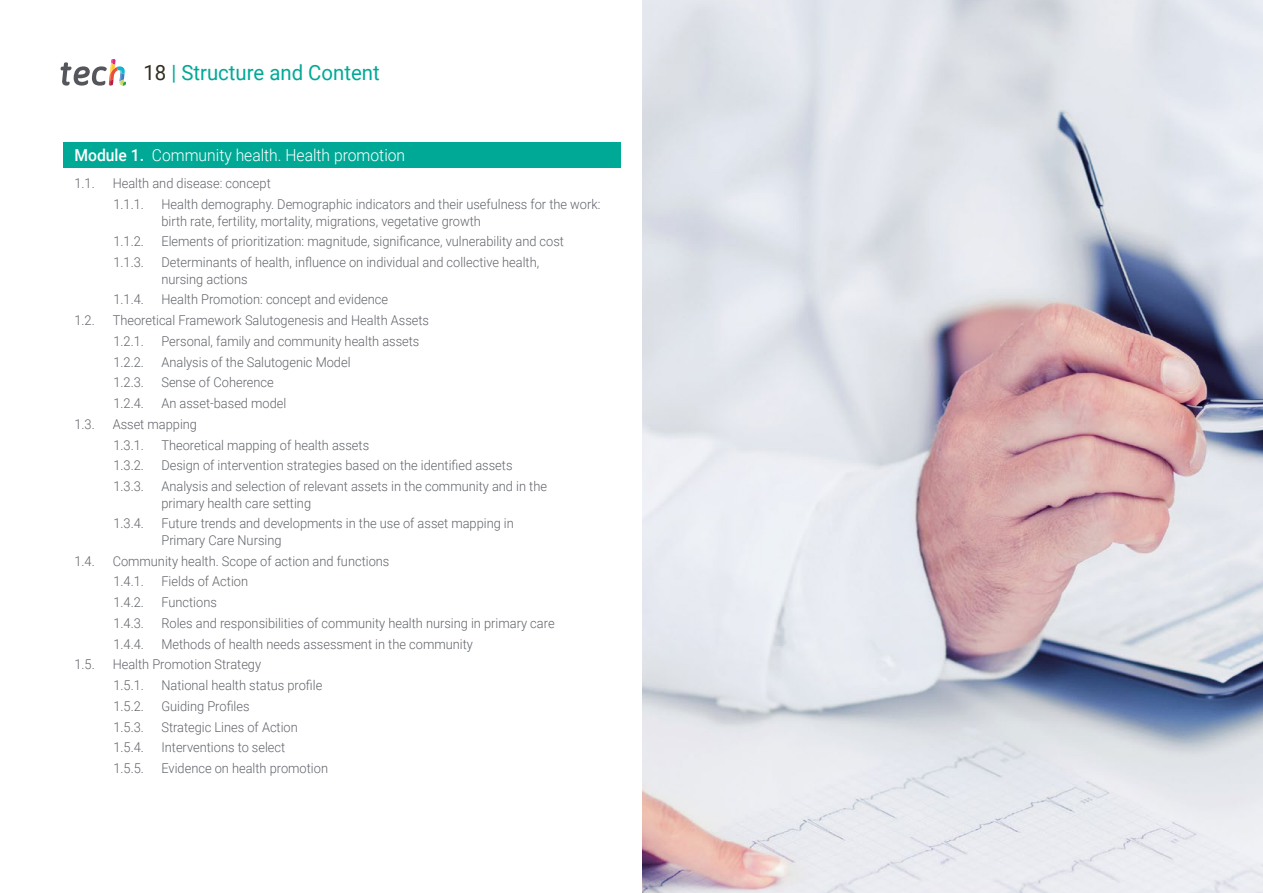
<style>
.page{position:relative;width:1263px;height:893px;background:#fff}
.page>*{position:absolute;margin:0;border:0;box-sizing:border-box;transform-origin:0 0}
.t1{font:21px "Roboto";color:#00a996}
.t2{font:300 16.5px "Roboto";color:#fff;scale:.95 1}
.t3{font:300 13.5px/20.7px "Roboto";color:#61646a;scale:.95 1}
.s1{color:#312e20}
.s2{font-weight:500}
</style>
<div class="page">
<svg style="left:61px;top:59px;width:65px;height:27px"></svg>
<div style="left:63px;top:142px;width:558px;height:25px;background:#00a996"></div>
<img style="left:642px;top:0;width:621px;height:893px">
<h1 class="t1" style="left:144px;top:57px;width:238px"><span class="s1">18</span> | Structure and Content</h1>
<p class="t2" style="left:74px;top:144px;width:350px"><span class="s2">Module 1.</span> Community health. Health promotion</p>
<p class="t3" style="left:74px;top:173px;width:23px">1.1.</p>
<p class="t3" style="left:113px;top:173px;width:168px">Health and disease: concept<br>1.1.1.</p>
<p class="t3" style="left:161px;top:196px;width:464px;line-height:16.5px">Health demography. Demographic indicators and their usefulness for the work: birth rate, fertility, mortality, migrations, vegetative growth</p>
<p class="t3" style="left:113px;top:231px;width:34px">1.1.2.</p>
<p class="t3" style="left:161px;top:231px;width:425px">Elements of prioritization: magnitude, significance, vulnerability and cost</p>
<p class="t3" style="left:113px;top:251px;width:34px">1.1.3.</p>
<p class="t3" style="left:161px;top:254px;width:399px;line-height:16.5px">Determinants of health, influence on individual and collective health, nursing actions</p>
<p class="t3" style="left:113px;top:289px;width:34px">1.1.4.</p>
<p class="t3" style="left:161px;top:289px;width:240px">Health Promotion: concept and evidence</p>
<p class="t3" style="left:74px;top:309px;width:23px">1.2.</p>
<p class="t3" style="left:113px;top:309px;width:335px">Theoretical Framework Salutogenesis and Health Assets<br>1.2.1.</p>
<p class="t3" style="left:161px;top:330px;width:273px">Personal, family and community health assets</p>
<p class="t3" style="left:113px;top:351px;width:34px">1.2.2.</p>
<p class="t3" style="left:161px;top:351px;width:201px">Analysis of the Salutogenic Model</p>
<p class="t3" style="left:113px;top:372px;width:34px">1.2.3.</p>
<p class="t3" style="left:161px;top:372px;width:120px">Sense of Coherence</p>
<p class="t3" style="left:113px;top:392px;width:34px">1.2.4.</p>
<p class="t3" style="left:161px;top:392px;width:133px">An asset-based model</p>
<p class="t3" style="left:74px;top:413px;width:23px">1.3.</p>
<p class="t3" style="left:113px;top:413px;width:90px">Asset mapping<br>1.3.1.</p>
<p class="t3" style="left:161px;top:434px;width:220px">Theoretical mapping of health assets</p>
<p class="t3" style="left:113px;top:455px;width:34px">1.3.2.</p>
<p class="t3" style="left:161px;top:455px;width:371px">Design of intervention strategies based on the identified assets</p>
<p class="t3" style="left:113px;top:475px;width:34px">1.3.3.</p>
<p class="t3" style="left:161px;top:478px;width:407px;line-height:16.5px">Analysis and selection of relevant assets in the community and in the primary health care setting</p>
<p class="t3" style="left:113px;top:513px;width:34px">1.3.4.</p>
<p class="t3" style="left:161px;top:515px;width:372px;line-height:16.5px">Future trends and developments in the use of asset mapping in<br>Primary Care Nursing</p>
<p class="t3" style="left:74px;top:550px;width:23px">1.4.</p>
<p class="t3" style="left:113px;top:550px;width:293px">Community health. Scope of action and functions<br>1.4.1.</p>
<p class="t3" style="left:161px;top:571px;width:93px">Fields of Action</p>
<p class="t3" style="left:113px;top:591px;width:34px">1.4.2.</p>
<p class="t3" style="left:161px;top:591px;width:60px">Functions</p>
<p class="t3" style="left:113px;top:612px;width:34px">1.4.3.</p>
<p class="t3" style="left:161px;top:612px;width:415px">Roles and responsibilities of community health nursing in primary care</p>
<p class="t3" style="left:113px;top:633px;width:34px">1.4.4.</p>
<p class="t3" style="left:161px;top:633px;width:329px">Methods of health needs assessment in the community</p>
<p class="t3" style="left:74px;top:654px;width:23px">1.5.</p>
<p class="t3" style="left:113px;top:654px;width:158px">Health Promotion Strategy<br>1.5.1.</p>
<p class="t3" style="left:161px;top:674px;width:171px">National health status profile</p>
<p class="t3" style="left:113px;top:695px;width:34px">1.5.2.</p>
<p class="t3" style="left:161px;top:695px;width:94px">Guiding Profiles</p>
<p class="t3" style="left:113px;top:716px;width:34px">1.5.3.</p>
<p class="t3" style="left:161px;top:716px;width:145px">Strategic Lines of Action</p>
<p class="t3" style="left:113px;top:737px;width:34px">1.5.4.</p>
<p class="t3" style="left:161px;top:737px;width:132px">Interventions to select</p>
<p class="t3" style="left:113px;top:757px;width:34px">1.5.5.</p>
<p class="t3" style="left:161px;top:757px;width:177px">Evidence on health promotion</p>
</div>
